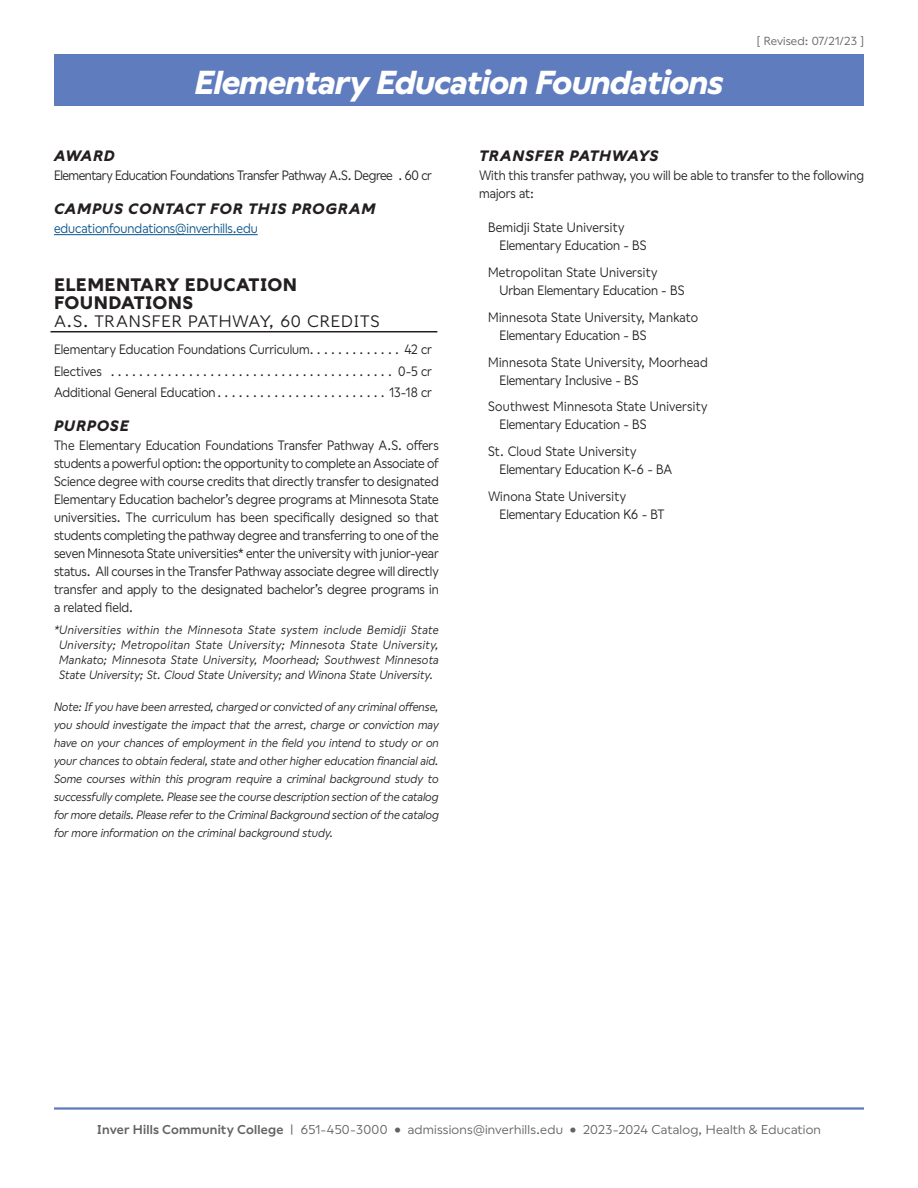
<style>
.page{position:relative;width:918px;height:1188px;background:#fff}
.page>*{position:absolute;margin:0;border:0;box-sizing:border-box;transform-origin:0 0}
.t1{font:italic 700 33px "Wallop";letter-spacing:-.025em;color:#fff}
.Body-Head{font:700 18px/18px "Wallop";letter-spacing:.02em;color:#231f20}
.Body-Head-2{font:16.5px "Wallop";letter-spacing:.045em;color:#231f20}
.Body-Subhead{font:italic 700 15px "Wallop";letter-spacing:.05em;color:#231f20}
.Body_Copy{font:13.5px/18px "Wallop";letter-spacing:-.005em;color:#231f20;text-align:justify;scale:.9 1}
.Transfer_list--college{font:13.5px "Wallop";letter-spacing:.02em;color:#231f20;scale:.9 1}
.Transfer_list--degree{font:13.5px "Wallop";letter-spacing:-.005em;color:#231f20;scale:.9 1}
.Curriculum{font:13.5px "Wallop";color:#231f20;scale:.9 1}
.Curriculum-2{font:13.5px "Wallop";letter-spacing:-.02em;color:#231f20;scale:.9 1}
.Body_Copy-2{font:13.5px "Wallop";color:#07538b;scale:.9 1}
.t2{font:12.75px "Wallop";letter-spacing:.015em;color:#636366}
.side_note{font:italic 12px/18px "Wallop";letter-spacing:.01em;color:#231f20;text-align:justify;scale:.9 1}
._1_foot_note{font:italic 12px/15px "Wallop";letter-spacing:.03em;color:#231f20;text-align:center;scale:.9 1}
.Revised_date{font:11.7px "Wallop";letter-spacing:.005em;color:#636366}
.s1{font-weight:600}
</style>
<div class="page">
<hr style="left:54px;top:1107px;width:810px;height:3px;background:#5e7cbe">
<div style="left:54px;top:54px;width:810px;height:52px;background:#5e7cbe"></div>
<hr style="left:54px;top:234px;width:204px;height:1px;background:#07538b">
<hr style="left:50px;top:331px;width:387px;height:1px;background:#231f20">
<h1 class="t1" style="left:194px;top:57px;width:531px">Elementary Education Foundations</h1>
<p class="Revised_date" style="left:757px;top:32px;width:109px">[ Revised: 07/21/23 ]</p>
<h3 class="Body-Subhead" style="left:54px;top:144px;width:62px">AWARD</h3>
<p class="Curriculum-2" style="left:54px;top:165px;width:422px">Elementary Education Foundations Transfer Pathway A.S. Degree . 60 cr</p>
<h3 class="Body-Subhead" style="left:54px;top:197px;width:323px">CAMPUS CONTACT FOR THIS PROGRAM</h3>
<p class="Body_Copy-2" style="left:54px;top:218px;width:228px">educationfoundations@inverhills.edu</p>
<h2 class="Body-Head" style="left:54px;top:275px;width:245px">ELEMENTARY EDUCATION<br>FOUNDATIONS</h2>
<h2 class="Body-Head-2" style="left:54px;top:309px;width:327px">A.S. TRANSFER PATHWAY, 60 CREDITS</h2>
<p class="Curriculum" style="left:54px;top:339px;width:290px">Elementary Education Foundations Curriculum.............</p>
<p class="Curriculum-2" style="left:404px;top:339px;width:32px">42 cr</p>
<p class="Curriculum" style="left:54px;top:361px;width:65px">Electives .........................................</p>
<p class="Curriculum-2" style="left:398px;top:361px;width:39px">0-5 cr</p>
<p class="Curriculum" style="left:54px;top:382px;width:185px">Additional General Education.........................</p>
<p class="Curriculum-2" style="left:389px;top:382px;width:49px">13-18 cr</p>
<h3 class="Body-Subhead" style="left:54px;top:414px;width:76px">PURPOSE</h3>
<p class="Body_Copy" style="left:54px;top:435px;width:429px">The Elementary Education Foundations Transfer Pathway A.S. offers students a powerful option: the opportunity to complete an Associate of Science degree with course credits that directly transfer to designated Elementary Education bachelor’s degree programs at Minnesota State universities. The curriculum has been specifically designed so that students completing the pathway degree and transferring to one of the seven Minnesota State universities* enter the university with junior-year status. All courses in the Transfer Pathway associate degree will directly transfer and apply to the designated bachelor’s degree programs in a related field.</p>
<p class="_1_foot_note" style="left:54px;top:621px;width:429px">*Universities within the Minnesota State system include Bemidji State University; Metropolitan State University; Minnesota State University, Mankato; Minnesota State University, Moorhead; Southwest Minnesota State University; St. Cloud State University; and Winona State University.</p>
<p class="side_note" style="left:54px;top:696px;width:429px">Note: If you have been arrested, charged or convicted of any criminal offense, you should investigate the impact that the arrest, charge or conviction may have on your chances of employment in the field you intend to study or on your chances to obtain federal, state and other higher education financial aid.<br>Some courses within this program require a criminal background study to successfully complete. Please see the course description section of the catalog for more details. Please refer to the Criminal Background section of the catalog for more information on the criminal background study.</p>
<h3 class="Body-Subhead" style="left:479px;top:144px;width:181px">TRANSFER PATHWAYS</h3>
<p class="Body_Copy" style="left:479px;top:165px;width:429px">With this transfer pathway, you will be able to transfer to the following majors at:</p>
<p class="Transfer_list--college" style="left:488px;top:217px;width:153px">Bemidji State University</p>
<p class="Transfer_list--degree" style="left:500px;top:235px;width:165px">Elementary Education - BS</p>
<p class="Transfer_list--college" style="left:488px;top:262px;width:190px">Metropolitan State University</p>
<p class="Transfer_list--degree" style="left:500px;top:280px;width:207px">Urban Elementary Education - BS</p>
<p class="Transfer_list--college" style="left:488px;top:307px;width:235px">Minnesota State University, Mankato</p>
<p class="Transfer_list--degree" style="left:500px;top:325px;width:165px">Elementary Education - BS</p>
<p class="Transfer_list--college" style="left:488px;top:351px;width:246px">Minnesota State University, Moorhead</p>
<p class="Transfer_list--degree" style="left:500px;top:369px;width:156px">Elementary Inclusive - BS</p>
<p class="Transfer_list--college" style="left:488px;top:396px;width:245px">Southwest Minnesota State University</p>
<p class="Transfer_list--degree" style="left:500px;top:414px;width:165px">Elementary Education - BS</p>
<p class="Transfer_list--college" style="left:488px;top:441px;width:166px">St. Cloud State University</p>
<p class="Transfer_list--degree" style="left:500px;top:459px;width:194px">Elementary Education K-6 - BA</p>
<p class="Transfer_list--college" style="left:488px;top:486px;width:155px">Winona State University</p>
<p class="Transfer_list--degree" style="left:500px;top:504px;width:185px">Elementary Education K6 - BT</p>
<p class="t2" style="left:97px;top:1120px;width:726px"><span class="s1">Inver Hills Community College</span> | 651-450-3000 • admissions@inverhills.edu • 2023-2024 Catalog, Health &amp; Education</p>
</div>
